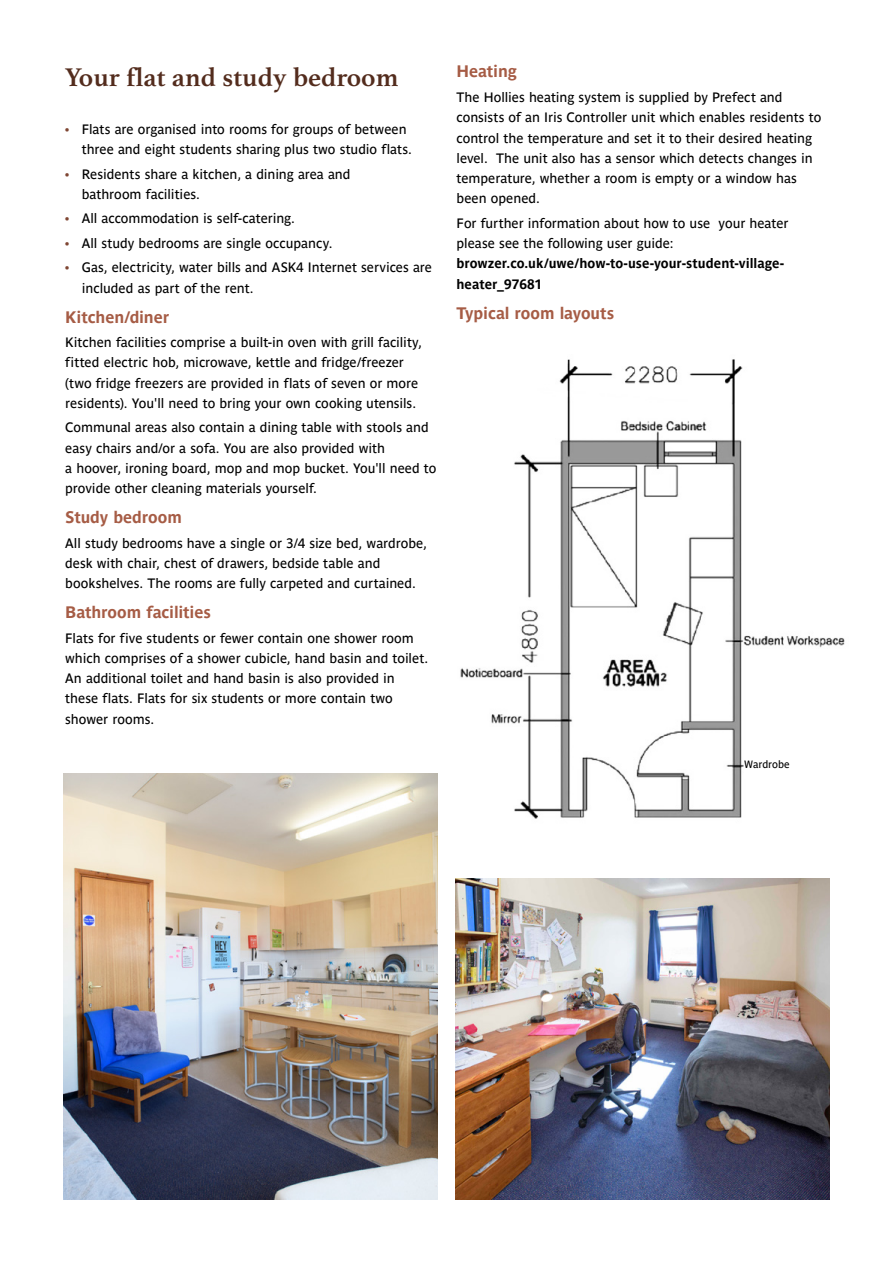
<style>
.page{position:relative;width:893px;height:1263px;background:#fff}
.page>*{position:absolute;margin:0;border:0;box-sizing:border-box;transform-origin:0 0}
.t1{font:700 27px "Athelas";color:#532c1d}
.t2{font:700 16.5px "Parisine Pro";letter-spacing:-.01em;color:#a65c45}
.t3{font:13.5px/20.2px "Parisine Pro";color:#000}
.t4{font:700 13.5px/20.2px "Parisine Pro";color:#000}
.t5{font:10.5px "Parisine Pro";letter-spacing:-.005em;color:#000}
.s1{color:#7f4633}
</style>
<div class="page">
<img style="left:455px;top:879px;width:374px;height:320px">
<img style="left:64px;top:774px;width:374px;height:425px">
<img style="left:460px;top:359px;width:385px;height:460px">
<div style="left:744px;top:750px;width:61px;height:29px;background:#fff"></div>
<h1 class="t1" style="left:65px;top:61px;width:335px">Your flat and study bedroom</h1>
<p class="t3" style="left:82px;top:118px;width:332px;text-indent:-16px"><span class="s1">•</span> Flats are organised into rooms for groups of between three and eight students sharing plus two studio flats.</p>
<p class="t3" style="left:82px;top:162px;width:270px;text-indent:-16px"><span class="s1">•</span> Residents share a kitchen, a dining area and bathroom facilities.</p>
<p class="t3" style="left:65px;top:207px;width:231px"><span class="s1">•</span> All accommodation is self-catering.</p>
<p class="t3" style="left:65px;top:232px;width:269px"><span class="s1">•</span> All study bedrooms are single occupancy.</p>
<p class="t3" style="left:82px;top:256px;width:352px;text-indent:-16px"><span class="s1">•</span> Gas, electricity, water bills and ASK4 Internet services are included as part of the rent.</p>
<p class="t2" style="left:65px;top:304px;width:105px">Kitchen/diner</p>
<p class="t3" style="left:65px;top:331px;width:358px">Kitchen facilities comprise a built-in oven with grill facility, fitted electric hob, microwave, kettle and fridge/freezer (two fridge freezers are provided in flats of seven or more residents). You'll need to bring your own cooking utensils.</p>
<p class="t3" style="left:65px;top:416px;width:373px">Communal areas also contain a dining table with stools and easy chairs and/or a sofa. You are also provided with<br>a hoover, ironing board, mop and mop bucket. You'll need to provide other cleaning materials yourself.</p>
<p class="t2" style="left:65px;top:505px;width:118px">Study bedroom</p>
<p class="t3" style="left:65px;top:531px;width:363px">All study bedrooms have a single or 3/4 size bed, wardrobe, desk with chair, chest of drawers, bedside table and bookshelves. The rooms are fully carpeted and curtained.</p>
<p class="t2" style="left:65px;top:600px;width:147px">Bathroom facilities</p>
<p class="t3" style="left:65px;top:626px;width:364px">Flats for five students or fewer contain one shower room which comprises of a shower cubicle, hand basin and toilet.<br>An additional toilet and hand basin is also provided in these flats. Flats for six students or more contain two shower rooms.</p>
<p class="t2" style="left:456px;top:59px;width:62px">Heating</p>
<p class="t3" style="left:456px;top:86px;width:366px">The Hollies heating system is supplied by Prefect and consists of an Iris Controller unit which enables residents to control the temperature and set it to their desired heating level. The unit also has a sensor which detects changes in temperature, whether a room is empty or a window has been opened.</p>
<p class="t3" style="left:456px;top:212px;width:334px">For further information about how to use your heater please see the following user guide:</p>
<p class="t4" style="left:456px;top:252px;width:329px">browzer.co.uk/uwe/how-to-use-your-student-village&shy;heater_97681</p>
<p class="t2" style="left:456px;top:300px;width:159px">Typical room layouts</p>
<p class="t5" style="left:744px;top:757px;width:47px">Wardrobe</p>
</div>
